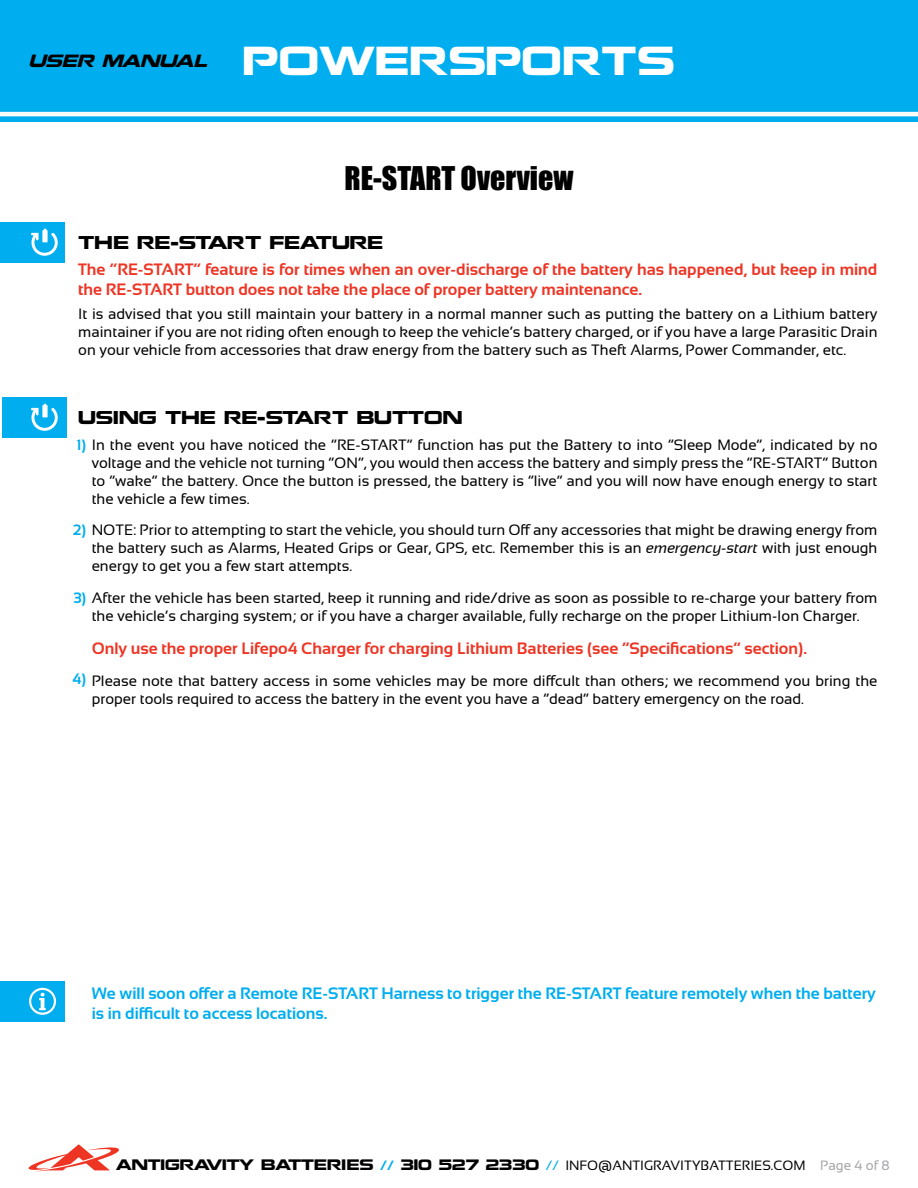
<style>
.page{position:relative;width:918px;height:1188px;background:#fff}
.page>*{position:absolute;margin:0;border:0;box-sizing:border-box;transform-origin:0 0}
.t1{font:36px "Nokia Kokia";color:#fff}
.t2{font:30px "Impact";color:#000}
.t3{font:700 16.5px/19.8px "Sansation";color:#ee3524}
.t4{font:700 16.5px/19.8px "Sansation";color:#00aeef}
.t5{font:16.5px "Nokia Kokia";letter-spacing:-.01em;color:#000}
.t6{font:italic 15.75px "Nokia Kokia";color:#000}
.t7{font:15px/18px "Sansation";color:#000;text-align:justify}
.t8{font:700 15px "Sansation";color:#00aeef}
.t9{font:13.5px "Nokia Kokia";letter-spacing:-.01em;color:#000}
.s1{font-style:italic}
.s2{font-weight:700;color:#00aeef}
.s3{font-family:"Sansation";font-weight:700;color:#00aeef}
.s4{font-family:"Sansation";color:#00aeef}
.s5{font-family:"Sansation"}
.s6{font-family:"Sansation";color:#a3a5a8}
</style>
<div class="page">
<div style="left:0;top:0;width:918px;height:122px;background:#00aeef"></div>
<hr style="left:0;top:112px;width:918px;height:4px;background:#fff">
<svg style="left:28px;top:1144px;width:91px;height:27px"></svg>
<div style="left:0;top:222px;width:64px;height:40px;background:#00aeef"></div>
<div style="left:2px;top:397px;width:64px;height:41px;background:#00aeef"></div>
<svg style="left:31px;top:229px;width:27px;height:27px"></svg>
<svg style="left:31px;top:404px;width:27px;height:27px"></svg>
<div style="left:0;top:981px;width:64px;height:40px;background:#00aeef"></div>
<svg style="left:29px;top:988px;width:27px;height:27px"></svg>
<p class="t6" style="left:28px;top:51px;width:185px">USER MANUAL</p>
<h1 class="t1" style="left:243px;top:39px;width:433px">POWERSPORTS</h1>
<h2 class="t2" style="left:345px;top:155px;width:230px">RE-START Overview</h2>
<p class="t5" style="left:78px;top:232px;width:306px">THE RE-START FEATURE</p>
<p class="t3" style="left:78px;top:259px;width:801px">The “RE-START” feature is for times when an over-discharge of the battery has happened, but keep in mind the RE-START button does not take the place of proper battery maintenance.</p>
<p class="t7" style="left:78px;top:305px;width:801px">It is advised that you still maintain your battery in a normal manner such as putting the battery on a Lithium battery maintainer if you are not riding often enough to keep the vehicle’s battery charged, or if you have a large Parasitic Drain on your vehicle from accessories that draw energy from the battery such as Theft Alarms, Power Commander, etc.</p>
<p class="t5" style="left:78px;top:408px;width:386px">USING THE RE-START BUTTON</p>
<p class="t7" style="left:92px;top:454px;width:787px">voltage and the vehicle not turning “ON”, you would then access the battery and simply press the “RE-START” Button to “wake” the battery. Once the button is pressed, the battery is “live” and you will now have enough energy to start the vehicle a few times.</p>
<p class="t7" style="left:92px;top:539px;width:787px">the battery such as Alarms, Heated Grips or Gear, GPS, etc. Remember this is an <span class="s1">emergency-start</span> with just enough energy to get you a few start attempts.</p>
<p class="t7" style="left:92px;top:607px;width:770px">the vehicle’s charging system; or if you have a charger available, fully recharge on the proper Lithium-Ion Charger.</p>
<p class="t3" style="left:92px;top:639px;width:717px">Only use the proper Lifepo4 Charger for charging Lithium Batteries (see “Specifications” section).</p>
<p class="t7" style="left:92px;top:672px;width:787px">Please note that battery access in some vehicles may be more diffcult than others; we recommend you bring the proper tools required to access the battery in the event you have a “dead” battery emergency on the road.</p>
<p class="t7" style="left:77px;top:436px;width:802px"><span class="s2">1)</span> In the event you have noticed the “RE-START” function has put the Battery to into “Sleep Mode”, indicated by no</p>
<p class="t7" style="left:73px;top:521px;width:806px"><span class="s2">2)</span> NOTE: Prior to attempting to start the vehicle, you should turn Off any accessories that might be drawing energy from</p>
<p class="t7" style="left:73px;top:589px;width:806px"><span class="s2">3)</span> After the vehicle has been started, keep it running and ride/drive as soon as possible to re-charge your battery from</p>
<p class="t8" style="left:73px;top:670px;width:15px">4)</p>
<p class="t4" style="left:92px;top:983px;width:786px">We will soon offer a Remote RE-START Harness to trigger the RE-START feature remotely when the battery is in difficult to access locations.</p>
<p class="t9" style="left:116px;top:1156px;width:775px">ANTIGRAVITY BATTERIES <span class="s3">//</span> 310 527 2330 <span class="s4">//</span> <span class="s5">INFO@ANTIGRAVITYBATTERIES.COM</span> <span class="s6">Page 4 of 8</span></p>
</div>
